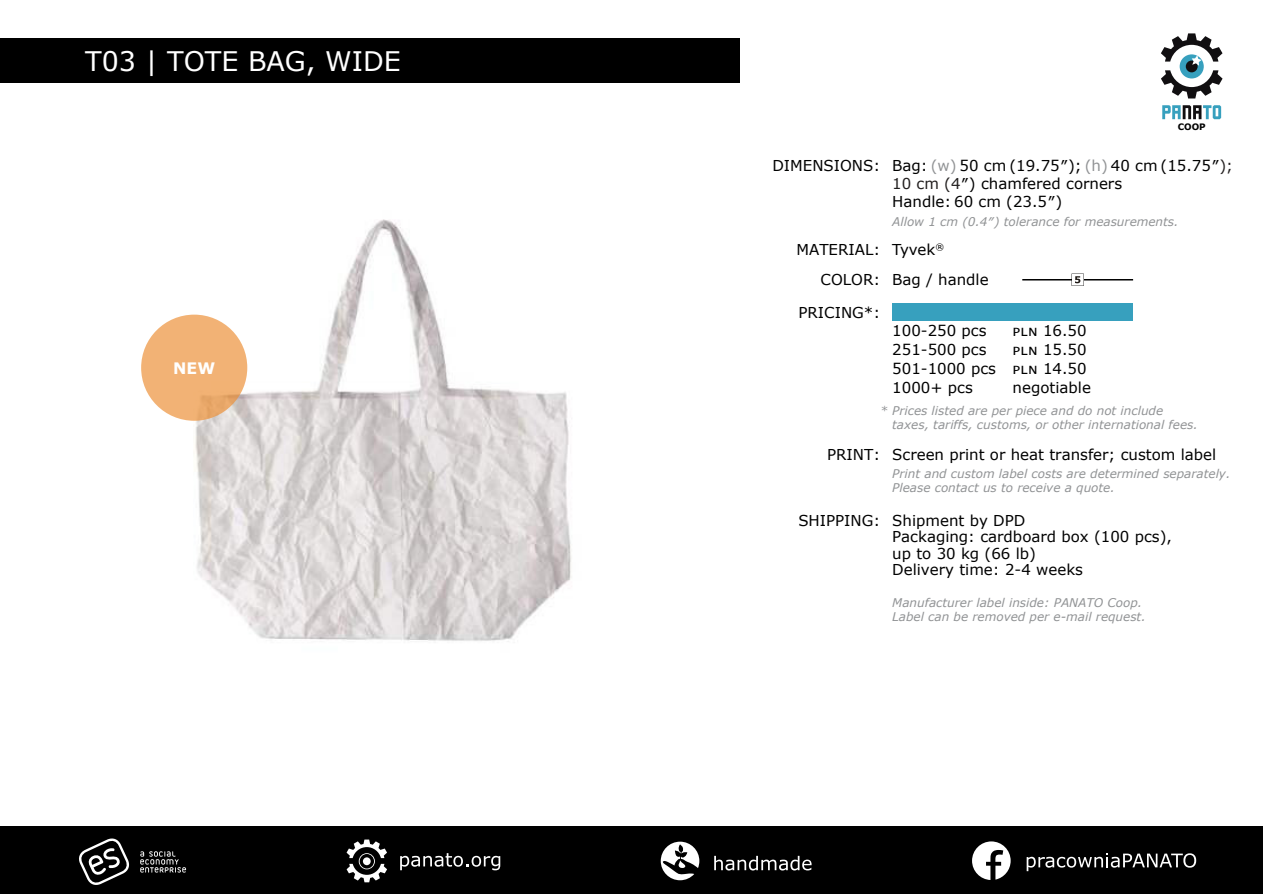
<style>
.page{position:relative;width:1263px;height:894px;background:#fff}
.page>*{position:absolute;margin:0;border:0;box-sizing:border-box;transform-origin:0 0}
.t1{font:27px "Verdana";color:#fff}
.t2{font:700 15.75px "Verdana";color:#fff}
.t3{font:15px/18.8px "Verdana";color:#000100}
.t4{font:italic 12px/14.4px "Verdana";color:#919395}
.t5{font:700 8.85px "Verdana";color:#000100}
.s1{color:#919395}
.s2{color:#221f1f}
</style>
<div class="page">
<img style="left:141px;top:219px;width:431px;height:423px">
<div style="left:0;top:826px;width:1263px;height:68px;background:#000"></div>
<div style="left:0;top:39px;width:740px;height:44px;background:#000"></div>
<svg style="left:661px;top:842px;width:38px;height:38px"></svg>
<svg style="left:714px;top:856px;width:98px;height:15px"></svg>
<svg style="left:972px;top:841px;width:39px;height:39px"></svg>
<svg style="left:400px;top:853px;width:100px;height:17px"></svg>
<svg style="left:347px;top:840px;width:40px;height:42px"></svg>
<div style="left:363px;top:857px;width:8px;height:8px;background:#fff;border-radius:50%"></div>
<svg style="left:79px;top:839px;width:50px;height:46px"></svg>
<svg style="left:140px;top:851px;width:46px;height:22px"></svg>
<svg style="left:1027px;top:853px;width:169px;height:18px"></svg>
<svg style="left:1162px;top:105px;width:59px;height:14px"></svg>
<svg style="left:1161px;top:33px;width:62px;height:66px"></svg>
<div style="left:892px;top:303px;width:241px;height:18px;background:#37a0be"></div>
<hr style="left:1022px;top:279px;width:111px;height:2px;background:#000">
<svg style="left:1072px;top:274px;width:12px;height:12px"></svg>
<div style="left:141px;top:315px;width:106px;height:106px;background:#f2b275;border-radius:50%"></div>
<h1 class="t1" style="left:85px;top:43px;width:317px">T03 | TOTE BAG, WIDE</h1>
<p class="t2" style="left:173px;top:357px;width:43px">NEW</p>
<p class="t3" style="left:772px;top:156px;width:109px">DIMENSIONS:</p>
<p class="t3" style="left:796px;top:234px;width:85px;line-height:30.2px;text-align:right">MATERIAL:<br>COLOR:</p>
<p class="t3" style="left:798px;top:303px;width:83px">PRICING*:</p>
<p class="t5" style="left:1178px;top:120px;width:29px">COOP</p>
<p class="t3" style="left:892px;top:157px;width:342px;line-height:18px">Bag: <span class="s1">(w)</span> 50 cm (19.75″); <span class="s1">(h)</span> 40 cm (15.75″<span class="s2">);<br>10 cm (4</span>″) chamfered corners<br>Handle: 60 cm (23.5″)</p>
<p class="t4" style="left:892px;top:214px;width:288px">Allow 1 cm (0.4″) tolerance for measurements.</p>
<p class="t3" style="left:892px;top:240px;width:53px">Tyvek<sup>®</sup></p>
<p class="t3" style="left:892px;top:270px;width:98px">Bag / handle</p>
<p class="t3" style="left:1013px;top:321px;width:80px">PLN 16.50<br>PLN 15.50<br>PLN 14.50 negotiable</p>
<p class="t3" style="left:892px;top:321px;width:105px">100-250 pcs<br>251-500 pcs<br>501-1000 pcs<br>1000+ pcs</p>
<p class="t4" style="left:892px;top:403px;width:307px;text-indent:-12px">* Prices listed are per piece and do not include taxes, tariffs, customs, or other international fees.</p>
<p class="t3" style="left:892px;top:445px;width:325px">Screen print or heat transfer; custom label</p>
<p class="t4" style="left:892px;top:466px;width:340px">Print and custom label costs are determined separately.<br>Please contact us to receive a quote.</p>
<p class="t3" style="left:892px;top:512px;width:281px;line-height:16.5px">Shipment by DPD<br>Packaging: cardboard box (100 pcs), up to 30 kg (66 lb)<br>Delivery time: 2-4 weeks</p>
<p class="t4" style="left:892px;top:595px;width:255px">Manufacturer label inside: PANATO Coop.<br>Label can be removed per e-mail request.</p>
<p class="t3" style="left:827px;top:445px;width:55px">PRINT:</p>
<p class="t3" style="left:798px;top:511px;width:83px">SHIPPING:</p>
</div>
